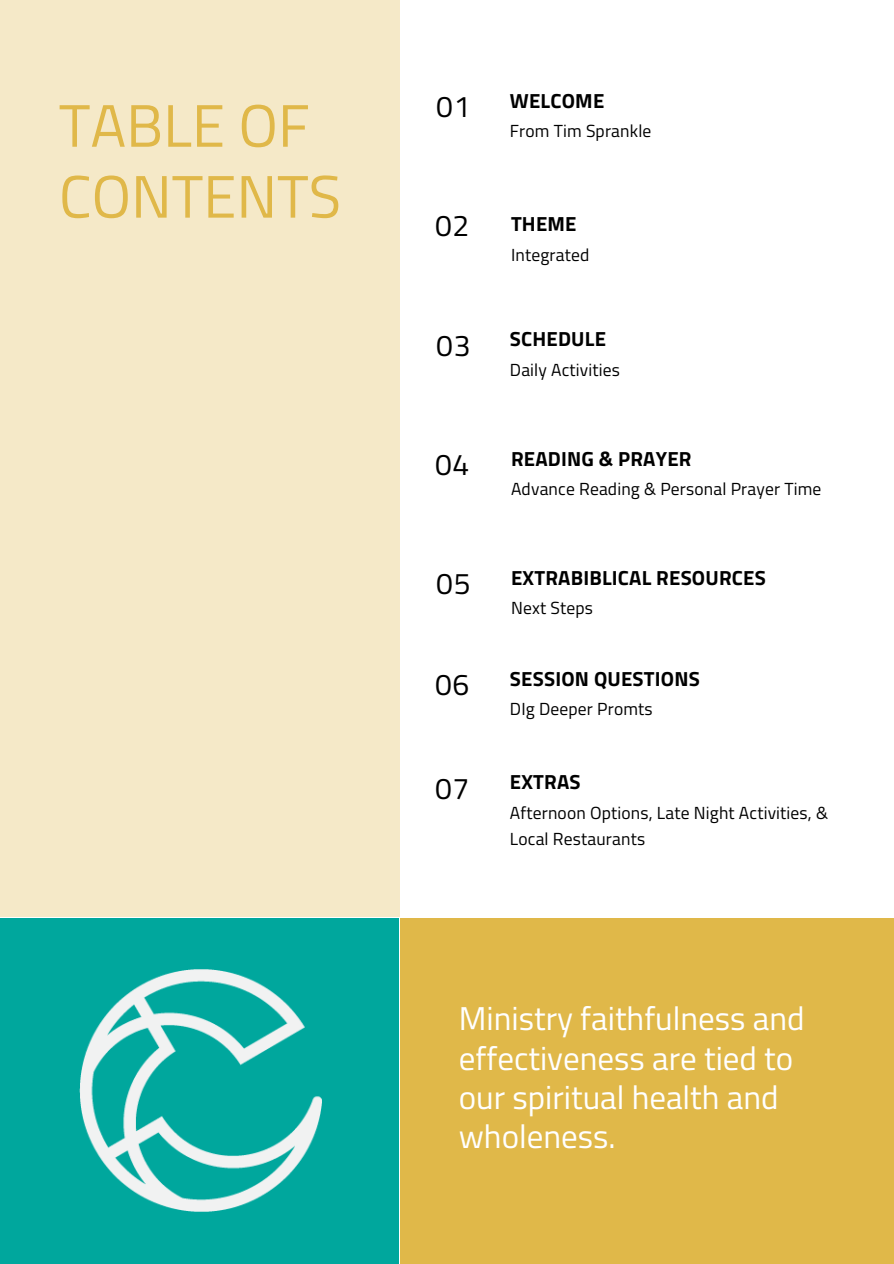
<style>
.page{position:relative;width:894px;height:1264px;background:#fff}
.page>*{position:absolute;margin:0;border:0;box-sizing:border-box;transform-origin:0 0}
.t1{font:60px/70.8px "Titillium Web";color:#e0b849}
.t2{font:33px/39.3px "Titillium Web";color:#fff}
.t3{font:30px "Titillium Web";letter-spacing:.02em;color:#000}
.t4{font:700 20.4px "Titillium Web";letter-spacing:.01em;color:#000}
.t5{font:17.55px/25.8px "Titillium Web";letter-spacing:.01em;color:#000}
</style>
<div class="page">
<div style="left:0;top:0;width:400px;height:917px;background:#f5e9c8"></div>
<div style="left:0;top:917px;width:399px;height:346px;background:#00a79d"></div>
<div style="left:400px;top:917px;width:493px;height:346px;background:#e0b849"></div>
<img style="left:28px;top:917px;width:346px;height:346px;border-radius:50%">
<h1 class="t1" style="left:59px;top:87px;width:284px">TABLE OF<br>CONTENTS</h1>
<h3 class="t3" style="left:436px;top:85px;width:36px">01</h3>
<p class="t4" style="left:509px;top:85px;width:96px">WELCOME</p>
<p class="t5" style="left:509px;top:117px;width:143px">From Tim Sprankle</p>
<h3 class="t3" style="left:435px;top:204px;width:36px">02</h3>
<p class="t4" style="left:511px;top:209px;width:67px">THEME</p>
<p class="t5" style="left:511px;top:241px;width:80px">Integrated</p>
<h3 class="t3" style="left:436px;top:323px;width:36px">03</h3>
<p class="t4" style="left:509px;top:323px;width:98px">SCHEDULE</p>
<p class="t5" style="left:509px;top:356px;width:112px">Daily Activities</p>
<h3 class="t3" style="left:435px;top:442px;width:36px">04</h3>
<p class="t4" style="left:511px;top:443px;width:182px">READING &amp; PRAYER</p>
<p class="t5" style="left:511px;top:475px;width:312px">Advance Reading &amp; Personal Prayer Time</p>
<h3 class="t3" style="left:436px;top:562px;width:36px">05</h3>
<p class="t4" style="left:511px;top:562px;width:256px">EXTRABIBLICAL RESOURCES</p>
<p class="t5" style="left:511px;top:594px;width:83px">Next Steps</p>
<h3 class="t3" style="left:435px;top:663px;width:36px">06</h3>
<p class="t4" style="left:510px;top:663px;width:191px">SESSION QUESTIONS</p>
<p class="t5" style="left:510px;top:695px;width:144px">DIg Deeper Promts</p>
<h3 class="t3" style="left:435px;top:766px;width:36px">07</h3>
<p class="t4" style="left:510px;top:766px;width:72px">EXTRAS</p>
<p class="t5" style="left:510px;top:798px;width:319px">Afternoon Options, Late Night Activities, &amp;<br>Local Restaurants</p>
<h2 class="t2" style="left:458px;top:997px;width:347px">Ministry faithfulness and effectiveness are tied to our spiritual health and wholeness.</h2>
</div>
